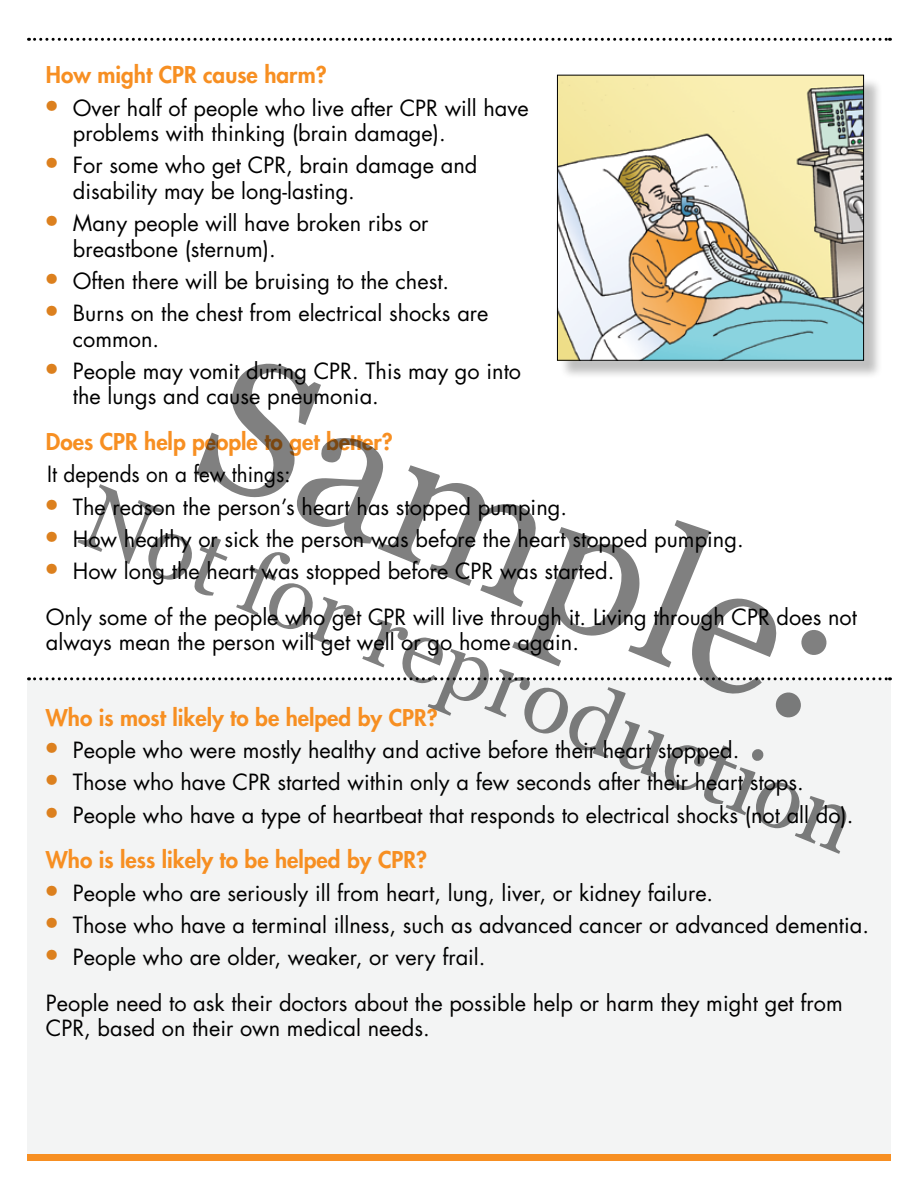
<style>
.page{position:relative;width:918px;height:1188px;background:#fff}
.page>*{position:absolute;margin:0;border:0;box-sizing:border-box;transform-origin:0 0}
.t1{font:187.5px "Georgia";color:#000}
.t2{font:90px "Georgia";color:#000}
.t3{font:800 22.5px "Futura Std";color:#f78f22}
.t4{font:21.75px/25.5px "Futura Std";color:#000}
.t5{font:21.75px "Futura Std";color:#000;scale:.95 1}
.s1{font-size:27px;color:#dc801e}
</style>
<div class="page">
<div style="left:27px;top:1154px;width:864px;height:7px;background:#f78f22"></div>
<div style="left:27px;top:680px;width:864px;height:474px;background:#f3f4f4"></div>
<svg style="left:35px;top:38px;width:856px;height:3px"></svg>
<svg style="left:35px;top:677px;width:856px;height:3px"></svg>
<div style="left:559px;top:77px;width:324px;height:302px;background:#000;opacity:.25"></div>
<img style="left:559px;top:77px;width:303px;height:282px">
<div style="left:557px;top:75px;width:307px;height:286px;border:1px solid #000"></div>
<p class="t3" style="left:46px;top:61px;width:282px">How might CPR cause harm?</p>
<p class="t4" style="left:73px;top:95px;width:457px;text-indent:-29px"><span class="s1">•</span> Over half of people who live after CPR will have problems with thinking (brain damage).</p>
<p class="t4" style="left:73px;top:153px;width:406px;text-indent:-29px"><span class="s1">•</span> For some who get CPR, brain damage and disability may be long-lasting.</p>
<p class="t4" style="left:73px;top:211px;width:357px;text-indent:-29px"><span class="s1">•</span> Many people will have broken ribs or breastbone (sternum).</p>
<p class="t4" style="left:44px;top:268px;width:407px"><span class="s1">•</span> Often there will be bruising to the chest.</p>
<p class="t4" style="left:73px;top:301px;width:417px;text-indent:-29px"><span class="s1">•</span> Burns on the chest from electrical shocks are common.</p>
<p class="t4" style="left:73px;top:358px;width:450px;text-indent:-29px"><span class="s1">•</span> People may vomit during CPR. This may go into the lungs and cause pneumonia.</p>
<p class="t3" style="left:46px;top:428px;width:348px">Does CPR help people to get better?</p>
<p class="t5" style="left:47px;top:460px;width:258px">It depends on a few things:</p>
<p class="t4" style="left:44px;top:494px;width:525px"><span class="s1">•</span> The reason the person’s heart has stopped pumping.</p>
<p class="t4" style="left:44px;top:526px;width:701px"><span class="s1">•</span> How healthy or sick the person was before the heart stopped pumping.</p>
<p class="t4" style="left:44px;top:548px;width:815px;line-height:45.8px"><span class="s1">•</span> How long the heart was stopped before CPR was started.<br>Only some of the people who get CPR will live through it. Living through CPR does not</p>
<p class="t4" style="left:46px;top:630px;width:535px">always mean the person will get well or go home again.</p>
<h1 class="t1" style="left:253px;top:307px;width:676px;rotate:22deg">Sample:</h1>
<h2 class="t2" style="left:107px;top:464px;width:829px;rotate:22deg">Not for reproduction</h2>
<p class="t3" style="left:46px;top:703px;width:393px">Who is most likely to be helped by CPR?</p>
<p class="t4" style="left:44px;top:738px;width:697px"><span class="s1">•</span> People who were mostly healthy and active before their heart stopped.</p>
<p class="t4" style="left:44px;top:770px;width:761px"><span class="s1">•</span> Those who have CPR started within only a few seconds after their heart stops.</p>
<p class="t4" style="left:44px;top:802px;width:811px"><span class="s1">•</span> People who have a type of heartbeat that responds to electrical shocks (not all do).</p>
<p class="t3" style="left:46px;top:846px;width:383px">Who is less likely to be helped by CPR?</p>
<p class="t4" style="left:44px;top:880px;width:671px"><span class="s1">•</span> People who are seriously ill from heart, lung, liver, or kidney failure.</p>
<p class="t4" style="left:44px;top:912px;width:827px"><span class="s1">•</span> Those who have a terminal illness, such as advanced cancer or advanced dementia.</p>
<p class="t4" style="left:44px;top:935px;width:800px;line-height:45.8px"><span class="s1">•</span> People who are older, weaker, or very frail.<br>People need to ask their doctors about the possible help or harm they might get from</p>
<p class="t4" style="left:46px;top:1016px;width:385px">CPR, based on their own medical needs.</p>
</div>
